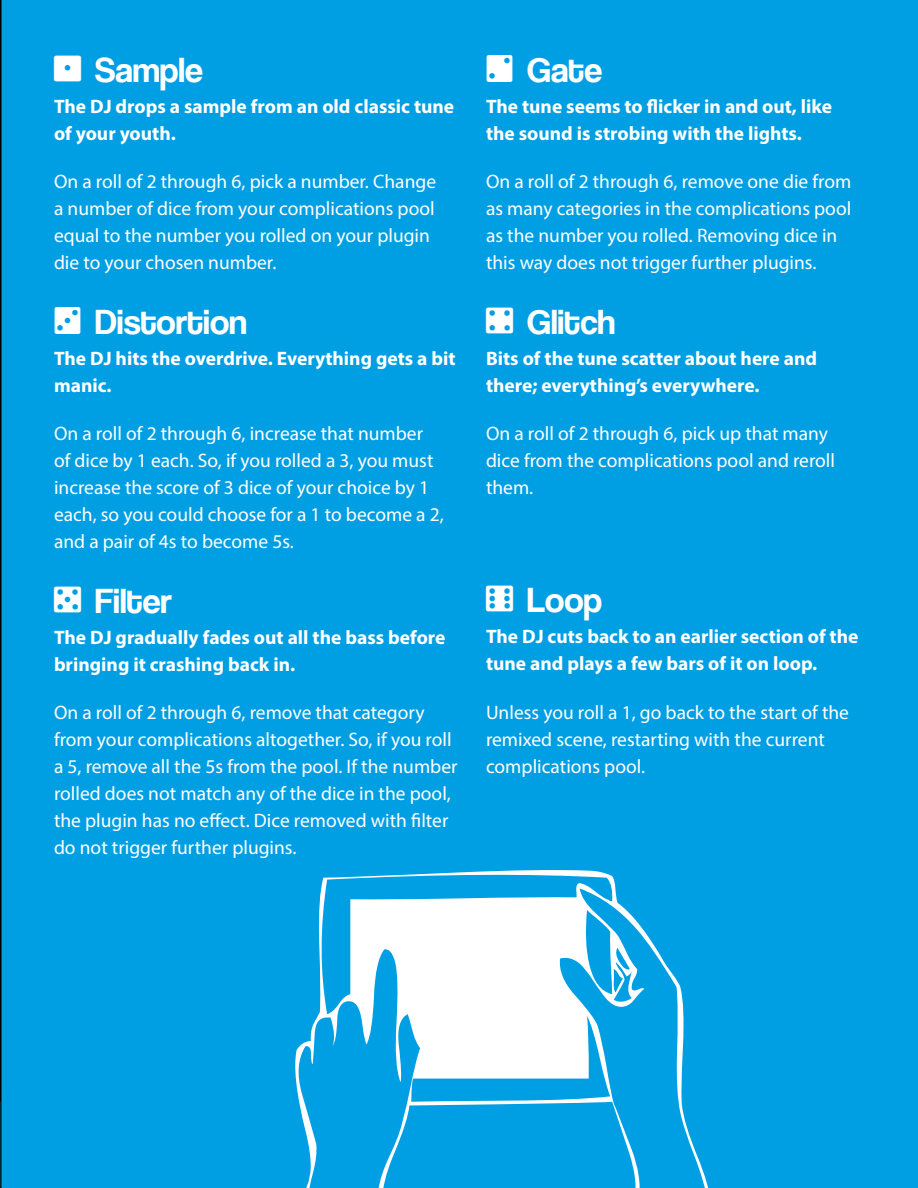
<style>
.page{position:relative;width:918px;height:1188px;background:#009fe3}
.page>*{position:absolute;margin:0;border:0;box-sizing:border-box;transform-origin:0 0}
.t1{font:36px "Coolvetica Rg";color:#fff}
.t2{font:19.5px/27px "Myriad Pro";color:#fff}
.t3{font:700 19.5px/27px "Myriad Pro";color:#fff}
.s1{font-family:"untitled font 1";font-size:27px}
</style>
<div class="page">
<div style="left:291px;top:864px;width:420px;height:324px;background:#009fe3"></div>
<h1 class="t1" style="left:54px;top:48px;width:151px"><span class="s1">1</span> Sample</h1>
<p class="t3" style="left:54px;top:92px;width:402px">The DJ drops a sample from an old classic tune of your youth.</p>
<p class="t2" style="left:54px;top:168px;width:384px">On a roll of 2 through 6, pick a number. Change a number of dice from your complications pool equal to the number you rolled on your plugin die to your chosen number.</p>
<h1 class="t1" style="left:54px;top:300px;width:195px"><span class="s1">3</span> Distortion</h1>
<p class="t3" style="left:54px;top:344px;width:403px">The DJ hits the overdrive. Everything gets a bit manic.</p>
<p class="t2" style="left:54px;top:420px;width:391px">On a roll of 2 through 6, increase that number of dice by 1 each. So, if you rolled a 3, you must increase the score of 3 dice of your choice by 1 each, so you could choose for a 1 to become a 2, and a pair of 4s to become 5s.</p>
<h1 class="t1" style="left:54px;top:579px;width:119px"><span class="s1">5</span> Filter</h1>
<p class="t3" style="left:54px;top:623px;width:393px">The DJ gradually fades out all the bass before bringing it crashing back in.</p>
<p class="t2" style="left:54px;top:699px;width:405px">On a roll of 2 through 6, remove that category from your complications altogether. So, if you roll a 5, remove all the 5s from the pool. If the number rolled does not match any of the dice in the pool, the plugin has no effect. Dice removed with filter do not trigger further plugins.</p>
<h1 class="t1" style="left:486px;top:48px;width:118px"><span class="s1">2</span> Gate</h1>
<p class="t3" style="left:486px;top:92px;width:348px">The tune seems to flicker in and out, like the sound is strobing with the lights.</p>
<p class="t2" style="left:486px;top:168px;width:367px">On a roll of 2 through 6, remove one die from as many categories in the complications pool as the number you rolled. Removing dice in this way does not trigger further plugins.</p>
<h1 class="t1" style="left:486px;top:300px;width:131px"><span class="s1">4</span> Glitch</h1>
<p class="t3" style="left:486px;top:344px;width:333px">Bits of the tune scatter about here and there; everything’s everywhere.</p>
<p class="t2" style="left:486px;top:420px;width:351px">On a roll of 2 through 6, pick up that many dice from the complications pool and reroll them.</p>
<h1 class="t1" style="left:486px;top:579px;width:118px"><span class="s1">6</span> Loop</h1>
<p class="t3" style="left:486px;top:623px;width:374px">The DJ cuts back to an earlier section of the tune and plays a few bars of it on loop.</p>
<p class="t2" style="left:486px;top:698px;width:365px">Unless you roll a 1, go back to the start of the remixed scene, restarting with the current complications pool.</p>
</div>
